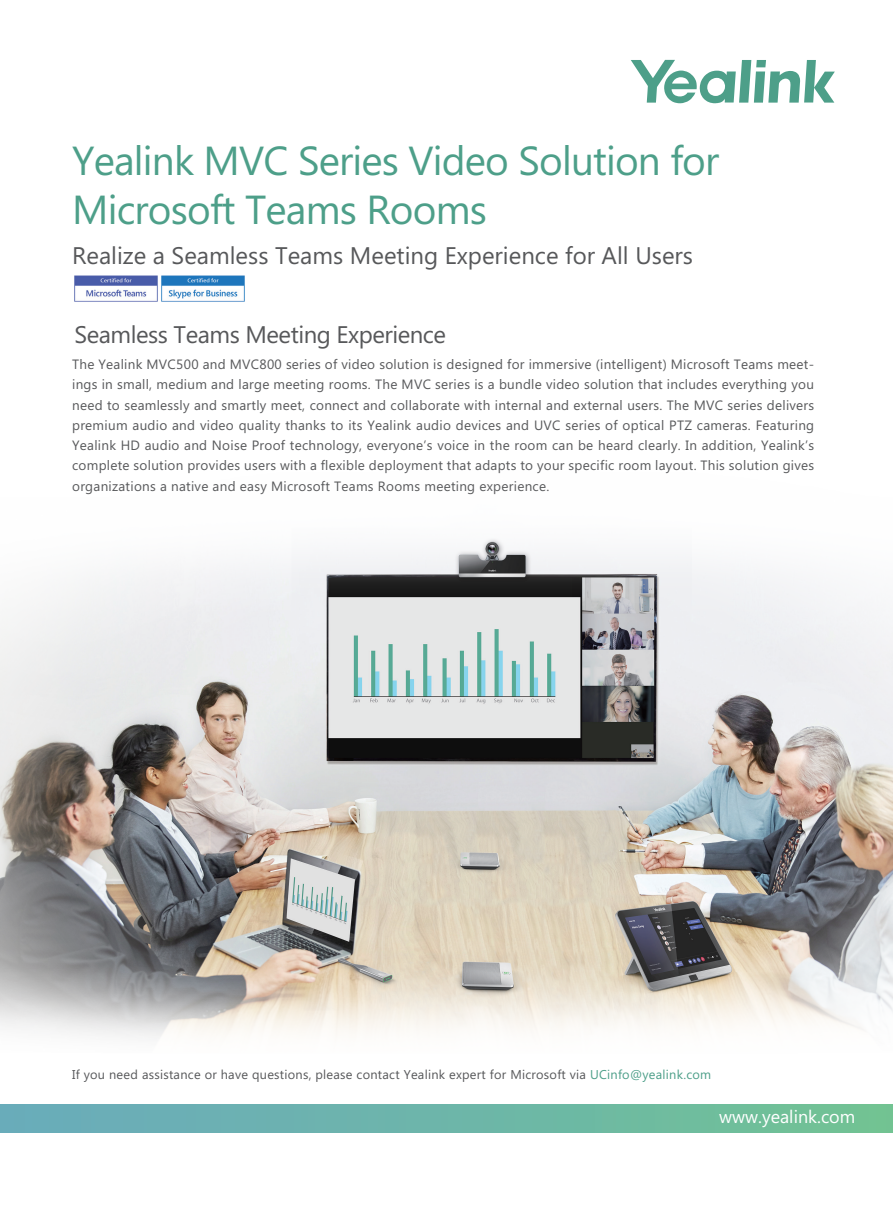
<style>
.page{position:relative;width:893px;height:1212px;background:#fff}
.page>*{position:absolute;margin:0;border:0;box-sizing:border-box;transform-origin:0 0}
.t1{font:40.5px/48.9px "Microsoft Phags Pa";letter-spacing:-.02em;color:#4d9f89}
.t2{font:24px "Microsoft Phags Pa";color:#57585a}
.t3{font:24px "Microsoft Phags Pa";letter-spacing:-.02em;color:#57585a}
.t4{font:18px "Microsoft Phags Pa";color:#fff}
.t5{font:13.5px/20.2px "Microsoft Phags Pa";letter-spacing:.02em;color:#57585a;text-align:justify}
.t6{font:12.75px "Microsoft Phags Pa";letter-spacing:.02em;color:#57585a}
.s1{color:#4d9f89}
</style>
<div class="page">
<div style="left:0;top:1104px;width:893px;height:28px;background:linear-gradient(to right,#69abbd,#71c294)"></div>
<svg style="left:631px;top:60px;width:204px;height:43px"></svg>
<img style="left:0;top:539px;width:893px;height:500px">
<img style="left:74px;top:275px;width:82px;height:27px">
<img style="left:156px;top:275px;width:89px;height:27px">
<h1 class="t1" style="left:72px;top:134px;width:649px">Yealink MVC Series Video Solution for<br>Microsoft Teams Rooms</h1>
<h2 class="t2" style="left:72px;top:239px;width:622px">Realize a Seamless Teams Meeting Experience for All Users</h2>
<h2 class="t3" style="left:74px;top:318px;width:373px">Seamless Teams Meeting Experience</h2>
<p class="t5" style="left:72px;top:354px;width:744px">The Yealink MVC500 and MVC800 series of video solution is designed for immersive (intelligent) Microsoft Teams meet&shy;ings in small, medium and large meeting rooms. The MVC series is a bundle video solution that includes everything you need to seamlessly and smartly meet, connect and collaborate with internal and external users. The MVC series delivers premium audio and video quality thanks to its Yealink audio devices and UVC series of optical PTZ cameras. Featuring Yealink HD audio and Noise Proof technology, everyone’s voice in the room can be heard clearly. In addition, Yealink’s complete solution provides users with a flexible deployment that adapts to your specific room layout. This solution gives organizations a native and easy Microsoft Teams Rooms meeting experience.</p>
<p class="t6" style="left:72px;top:1066px;width:640px">If you need assistance or have questions, please contact Yealink expert for Microsoft via <span class="s1">UCinfo@yealink.com</span></p>
<h3 class="t4" style="left:719px;top:1104px;width:138px">www.yealink.com</h3>
</div>
